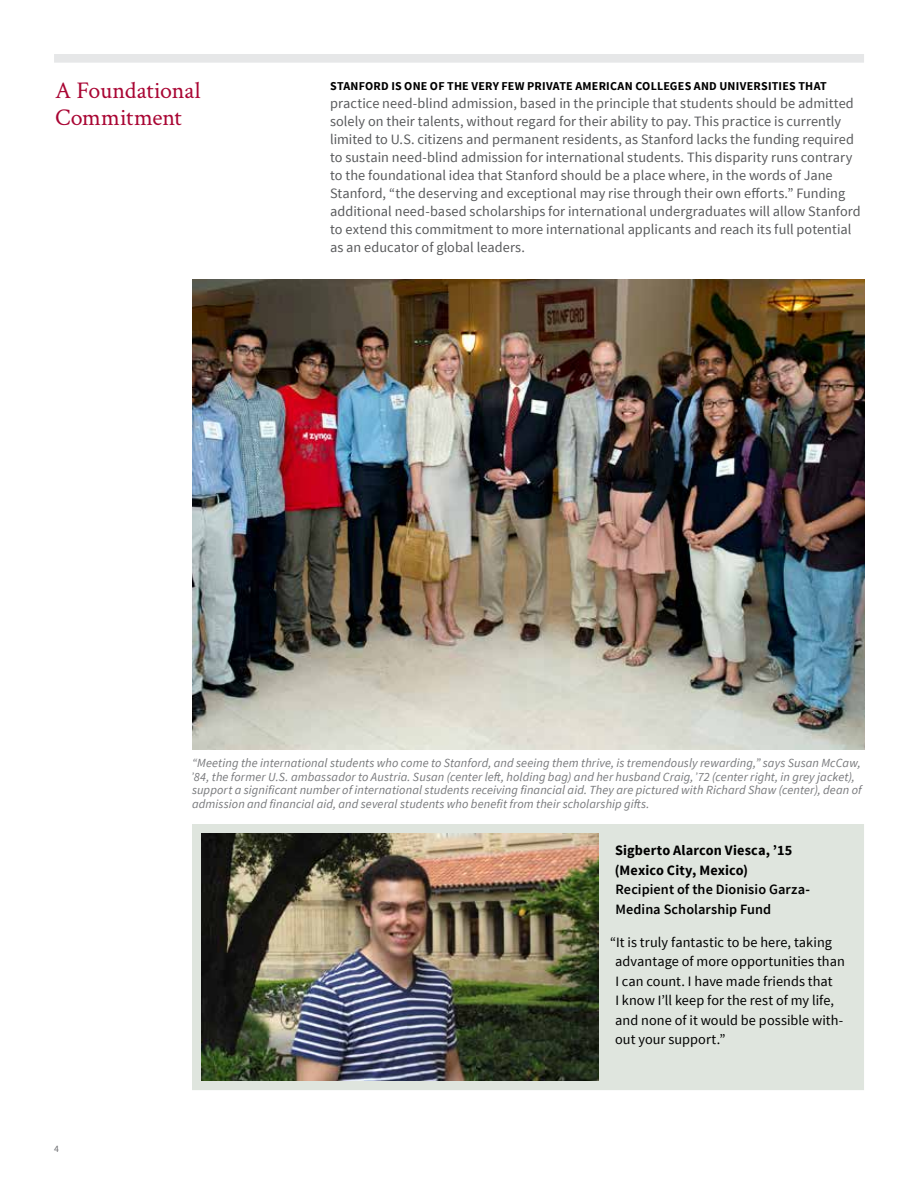
<style>
.page{position:relative;width:918px;height:1188px;background:#fff}
.page>*{position:absolute;margin:0;border:0;box-sizing:border-box;transform-origin:0 0}
.t1{font:24px/27px "Crimson";letter-spacing:-.01em;color:#a90533}
.t2{font:14.25px/18px "Source Sans Pro";letter-spacing:.005em;color:#58595b}
.t3{font:14.25px/19.5px "Source Sans Pro";letter-spacing:.005em;color:#000}
.t4{font:600 14.25px/19.5px "Source Sans Pro";letter-spacing:.005em;color:#000}
.t5{font:700 14.25px/19.5px "Source Sans Pro";letter-spacing:.01em;color:#000}
.t6{font:italic 12.3px/13.5px "Source Sans Pro";letter-spacing:.01em;color:#77787b}
.t7{font:700 12px "Source Sans Pro";letter-spacing:.02em;color:#000}
.t8{font:9.75px "Source Sans Pro";color:#6d6e71}
.s1{font-family:"Crimson";font-style:normal}
</style>
<div class="page">
<div style="left:54px;top:54px;width:810px;height:9px;background:#e6e7e8"></div>
<div style="left:192px;top:824px;width:672px;height:266px;background:#dfe5de"></div>
<img style="left:202px;top:834px;width:396px;height:246px">
<img style="left:192px;top:280px;width:672px;height:469px">
<h1 class="t1" style="left:55px;top:76px;width:147px">A Foundational<br>Commitment</h1>
<p class="t7" style="left:330px;top:79px;width:498px">STANFORD IS ONE OF THE VERY FEW PRIVATE AMERICAN COLLEGES AND UNIVERSITIES THAT</p>
<p class="t2" style="left:330px;top:95px;width:532px">practice need-blind admission, based in the principle that students should be admitted solely on their talents, without regard for their ability to pay. This practice is currently limited to U.S. citizens and permanent residents, as Stanford lacks the funding required to sustain need-blind admission for international students. This disparity runs contrary to the foundational idea that Stanford should be a place where, in the words of Jane Stanford, “the deserving and exceptional may rise through their own efforts.” Funding additional need-based scholarships for international undergraduates will allow Stanford to extend this commitment to more international applicants and reach its full potential as an educator of global leaders.</p>
<p class="t6" style="left:192px;top:756px;width:671px">“Meeting the international students who come to Stanford, and seeing them thrive, is tremendously rewarding,” says Susan McCaw, <span class="s1">’</span>84, the former U.S. ambassador to Austria. Susan (center left, holding bag) and her husband Craig, <span class="s1">’</span>72 (center right, in grey jacket), support a significant number of international students receiving financial aid. They are pictured with Richard Shaw (center), dean of admission and financial aid, and several students who benefit from their scholarship gifts.</p>
<p class="t8" style="left:54px;top:1143px;width:6px">4</p>
<p class="t5" style="left:615px;top:841px;width:179px">Sigberto Alarcon Viesca, ’15 (Mexico City, Mexico)</p>
<p class="t4" style="left:615px;top:880px;width:196px">Recipient of the Dionisio Garza-<br>Medina Scholarship Fund</p>
<p class="t3" style="left:615px;top:932px;width:231px;text-indent:-5px">“It is truly fantastic to be here, taking advantage of more opportunities than I can count. I have made friends that<br>I know I’ll keep for the rest of my life, and none of it would be possible with&shy;out your support.”</p>
</div>
